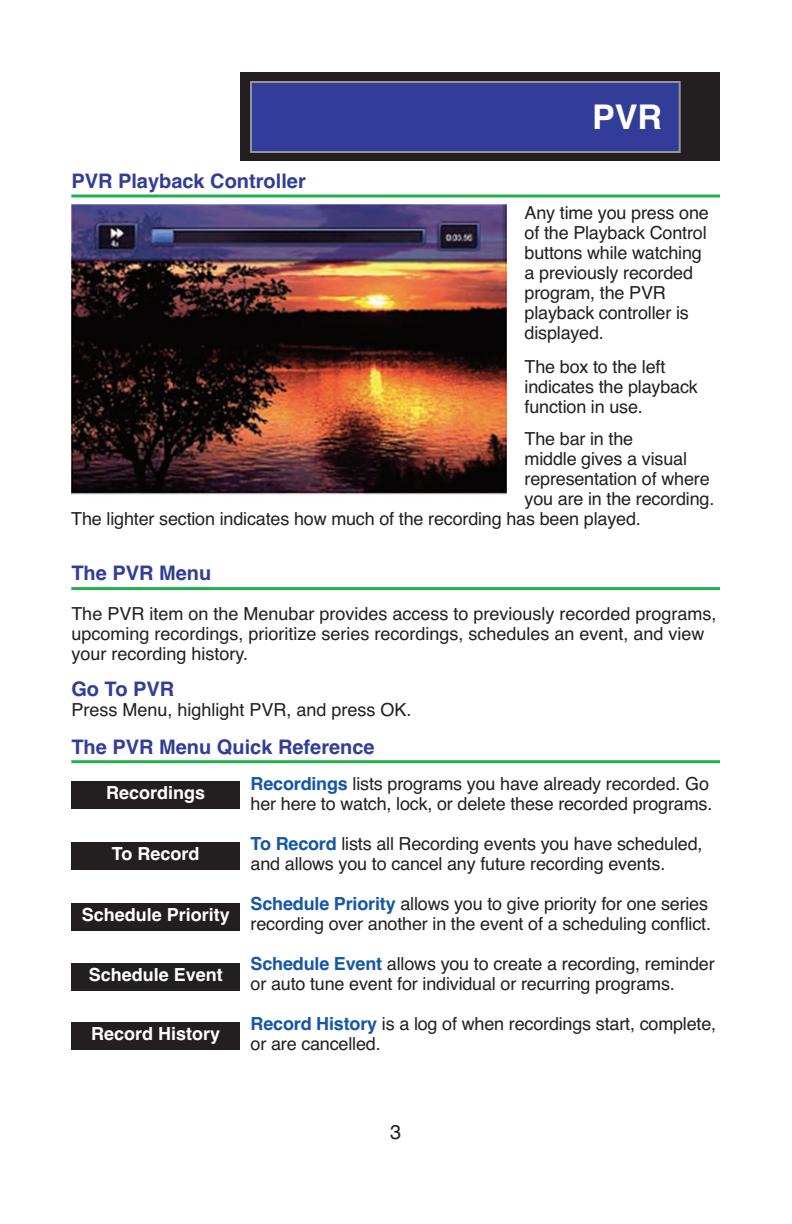
<style>
.page{position:relative;width:792px;height:1224px;background:#fff}
.page>*{position:absolute;margin:0;border:0;box-sizing:border-box;transform-origin:0 0}
.t1{font:700 34px "Helvetica";color:#fff}
.t2{font:700 20px "Helvetica";color:#313d98}
.t3{font:20px "Helvetica";color:#231f20}
.t4{font:18px/20px "Helvetica";letter-spacing:-.01em;color:#231f20}
.t5{font:700 18px "Helvetica";color:#fff}
.s1{font-weight:700;color:#1557a7}
</style>
<div class="page">
<div style="left:241px;top:72px;width:479px;height:89px;background:#231f20"></div>
<div style="left:252px;top:83px;width:427px;height:68px;background:#313d98"></div>
<div style="left:250px;top:81px;width:431px;height:72px;border:2px solid #939598"></div>
<svg style="left:71px;top:194px;width:649px;height:4px;background:#58c478"></svg>
<img style="left:71px;top:205px;width:436px;height:291px">
<hr style="left:71px;top:587px;width:649px;height:3px;background:#21b14c">
<hr style="left:71px;top:760px;width:649px;height:3px;background:#21b14c">
<div style="left:71px;top:781px;width:169px;height:27px;background:#231f20"></div>
<div style="left:71px;top:842px;width:169px;height:27px;background:#231f20"></div>
<div style="left:71px;top:903px;width:169px;height:28px;background:#231f20"></div>
<div style="left:71px;top:963px;width:169px;height:27px;background:#231f20"></div>
<div style="left:71px;top:1022px;width:169px;height:28px;background:#231f20"></div>
<p class="t2" style="left:71px;top:169px;width:236px">PVR Playback Controller</p>
<h1 class="t1" style="left:592px;top:98px;width:71px">PVR</h1>
<p class="t4" style="left:525px;top:202px;width:186px">Any time you press one of the Playback Control buttons while watching a previously recorded program, the PVR playback controller is displayed.</p>
<p class="t4" style="left:525px;top:356px;width:175px">The box to the left indicates the playback function in use.</p>
<p class="t4" style="left:525px;top:428px;width:110px">The bar in the</p>
<p class="t4" style="left:525px;top:448px;width:164px">middle gives a visual</p>
<p class="t4" style="left:525px;top:468px;width:187px">representation of where</p>
<p class="t4" style="left:525px;top:488px;width:191px">you are in the recording.</p>
<p class="t4" style="left:71px;top:508px;width:571px">The lighter section indicates how much of the recording has been played.</p>
<p class="t2" style="left:71px;top:561px;width:142px">The PVR Menu</p>
<p class="t4" style="left:71px;top:604px;width:647px">The PVR item on the Menubar provides access to previously recorded programs, upcoming recordings, prioritize series recordings, schedules an event, and view your recording history.</p>
<p class="t2" style="left:71px;top:677px;width:104px">Go To PVR</p>
<p class="t4" style="left:71px;top:700px;width:342px">Press Menu, highlight PVR, and press OK.</p>
<p class="t2" style="left:71px;top:735px;width:305px">The PVR Menu Quick Reference</p>
<p class="t5" style="left:106px;top:782px;width:101px">Recordings</p>
<p class="t4" style="left:251px;top:774px;width:463px"><span class="s1">Recordings</span> lists programs you have already recorded. Go her here to watch, lock, or delete these recorded programs.</p>
<p class="t4" style="left:251px;top:834px;width:453px"><span class="s1">To Record</span> lists all Recording events you have scheduled, and allows you to cancel any future recording events.</p>
<p class="t4" style="left:251px;top:894px;width:462px"><span class="s1">Schedule Priority</span> allows you to give priority for one series recording over another in the event of a scheduling conflict.</p>
<p class="t4" style="left:251px;top:954px;width:466px"><span class="s1">Schedule Event</span> allows you to create a recording, reminder or auto tune event for individual or recurring programs.</p>
<p class="t4" style="left:251px;top:1014px;width:467px"><span class="s1">Record History</span> is a log of when recordings start, complete, or are cancelled.</p>
<p class="t5" style="left:112px;top:843px;width:89px">To Record</p>
<p class="t5" style="left:82px;top:905px;width:150px">Schedule Priority</p>
<p class="t5" style="left:89px;top:964px;width:136px">Schedule Event</p>
<p class="t5" style="left:91px;top:1023px;width:131px">Record History</p>
<p class="t3" style="left:390px;top:1120px;width:13px">3</p>
</div>
